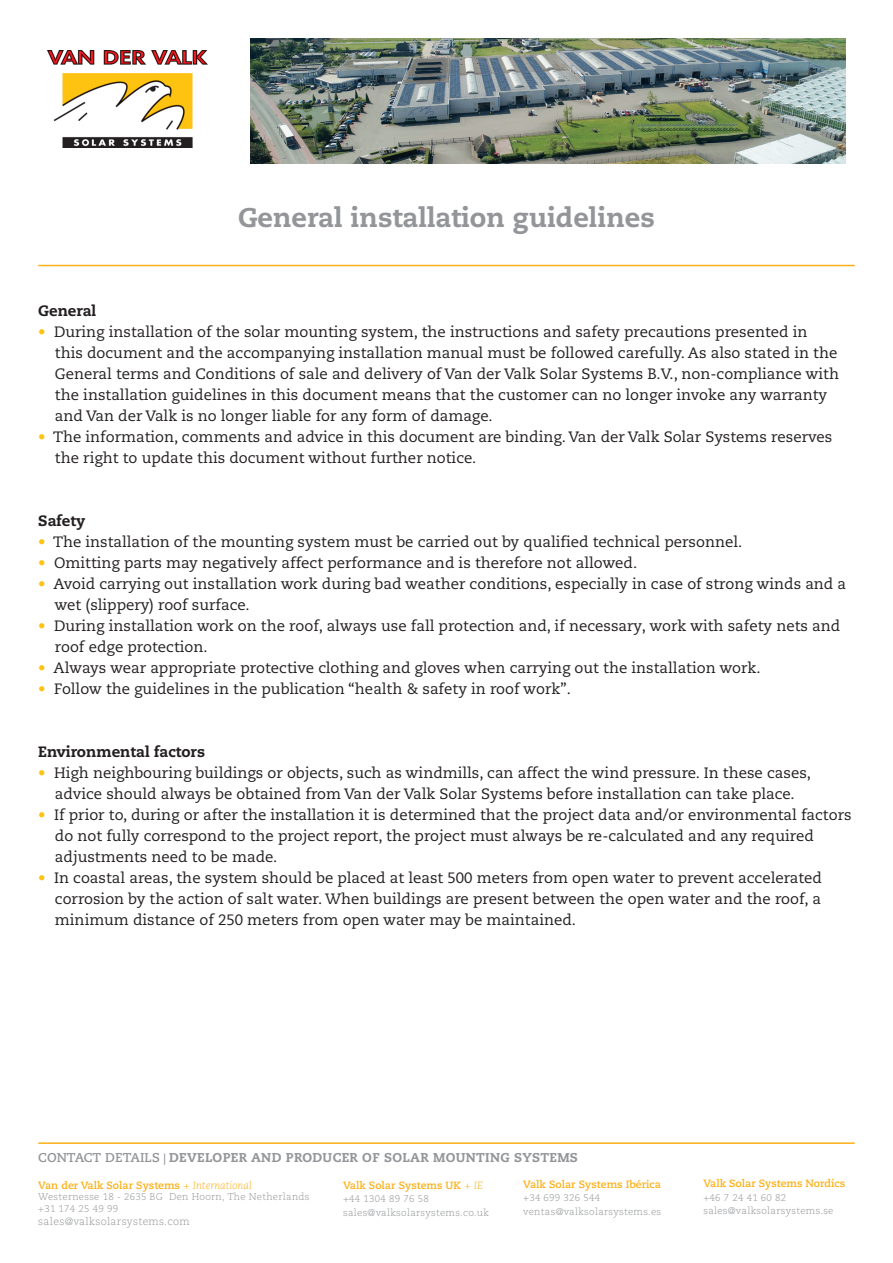
<style>
.page{position:relative;width:893px;height:1263px;background:#fff}
.page>*{position:absolute;margin:0;border:0;box-sizing:border-box;transform-origin:0 0}
.t1{font:800 27px "Caecilia LT Std";color:#939598}
.t2{font:15px/21px "Caecilia LT Pro 55 Roman";color:#231f20}
.t3{font:800 15px "Caecilia LT Pro 85";color:#231f20}
.t4{font:800 12.75px "Caecilia LT Std";letter-spacing:.025em;color:#939598}
.t5{font:700 10.5px "Caecilia LT Std";color:#fbb017}
.t6{font:300 10.5px "Caecilia LT Std";letter-spacing:.025em;color:#939598}
.t7{font:300 9.75px/13.5px "Caecilia LT Std";letter-spacing:.025em;color:#939598}
.s1{color:#fec210}
.s2{font-weight:700}
.s3{font-weight:700;font-size:11.25px}
.s4{font-weight:300;font-style:italic}
</style>
<div class="page">
<hr style="left:38px;top:265px;width:817px;height:1px;background:#fbb017">
<img style="left:48px;top:50px;width:159px;height:98px">
<img style="left:250px;top:38px;width:595px;height:126px">
<hr style="left:38px;top:1142px;width:817px;height:2px;background:#fbb017">
<p class="t1" style="left:238px;top:201px;width:418px">General installation guidelines</p>
<p class="t3" style="left:38px;top:300px;width:60px">General</p>
<p class="t2" style="left:55px;top:321px;width:786px;text-indent:-17px"><span class="s1">•</span> During installation of the solar mounting system, the instructions and safety precautions presented in this document and the accompanying installation manual must be followed carefully. As also stated in the General terms and Conditions of sale and delivery of Van der Valk Solar Systems B.V., non-compliance with the installation guidelines in this document means that the customer can no longer invoke any warranty and Van der Valk is no longer liable for any form of damage.</p>
<p class="t2" style="left:55px;top:426px;width:779px;text-indent:-17px"><span class="s1">•</span> The information, comments and advice in this document are binding. Van der Valk Solar Systems reserves the right to update this document without further notice.</p>
<p class="t3" style="left:38px;top:510px;width:48px">Safety</p>
<p class="t2" style="left:38px;top:531px;width:705px"><span class="s1">•</span> The installation of the mounting system must be carried out by qualified technical personnel.</p>
<p class="t2" style="left:38px;top:552px;width:600px"><span class="s1">•</span> Omitting parts may negatively affect performance and is therefore not allowed.</p>
<p class="t2" style="left:54px;top:573px;width:793px;text-indent:-16px"><span class="s1">•</span> Avoid carrying out installation work during bad weather conditions, especially in case of strong winds and a wet (slippery) roof surface.</p>
<p class="t2" style="left:55px;top:615px;width:787px;text-indent:-17px"><span class="s1">•</span> During installation work on the roof, always use fall protection and, if necessary, work with safety nets and roof edge protection.</p>
<p class="t2" style="left:38px;top:657px;width:724px"><span class="s1">•</span> Always wear appropriate protective clothing and gloves when carrying out the installation work.</p>
<p class="t2" style="left:38px;top:678px;width:534px"><span class="s1">•</span> Follow the guidelines in the publication “health &amp; safety in roof work”.</p>
<p class="t3" style="left:38px;top:741px;width:168px">Environmental factors</p>
<p class="t2" style="left:38px;top:762px;width:774px;text-align:center"><span class="s1">•</span> High neighbouring buildings or objects, such as windmills, can affect the wind pressure. In these cases, advice should always be obtained from Van der Valk Solar Systems before installation can take place.</p>
<p class="t2" style="left:55px;top:804px;width:798px;text-indent:-17px"><span class="s1">•</span> If prior to, during or after the installation it is determined that the project data and/or environmental factors do not fully correspond to the project report, the project must always be re-calculated and any required adjustments need to be made.</p>
<p class="t2" style="left:55px;top:867px;width:769px;text-align:justify;text-indent:-17px"><span class="s1">•</span> In coastal areas, the system should be placed at least 500 meters from open water to prevent accelerated corrosion by the action of salt water. When buildings are present between the open water and the roof, a minimum distance of 250 meters from open water may be maintained.</p>
<p class="t4" style="left:38px;top:1149px;width:541px"><span class="s2">CONTACT DETAILS</span> <span class="s3">|</span> DEVELOPER AND PRODUCER OF SOLAR MOUNTING SYSTEMS</p>
<p class="t5" style="left:38px;top:1179px;width:215px">Van der Valk Solar Systems <span class="s4">+ International</span></p>
<p class="t7" style="left:38px;top:1191px;width:273px;line-height:11.7px">Westernesse 18 - 2635 BG Den Hoorn, The Netherlands +31 174 25 49 99</p>
<p class="t6" style="left:38px;top:1215px;width:153px">sales@valksolarsystems.com</p>
<p class="t5" style="left:523px;top:1178px;width:139px">Valk Solar Systems Ibérica</p>
<p class="t7" style="left:523px;top:1191px;width:140px">+34 699 326 544 ventas@valksolarsystems.es</p>
<p class="t5" style="left:343px;top:1179px;width:141px">Valk Solar Systems UK <span class="s4">+ IE</span></p>
<p class="t7" style="left:343px;top:1192px;width:147px">+44 1304 89 76 58 sales@valksolarsystems.co.uk</p>
<p class="t5" style="left:703px;top:1177px;width:143px">Valk Solar Systems Nordics</p>
<p class="t7" style="left:703px;top:1191px;width:132px">+46 7 24 41 60 82 sales@valksolarsystems.se</p>
</div>
